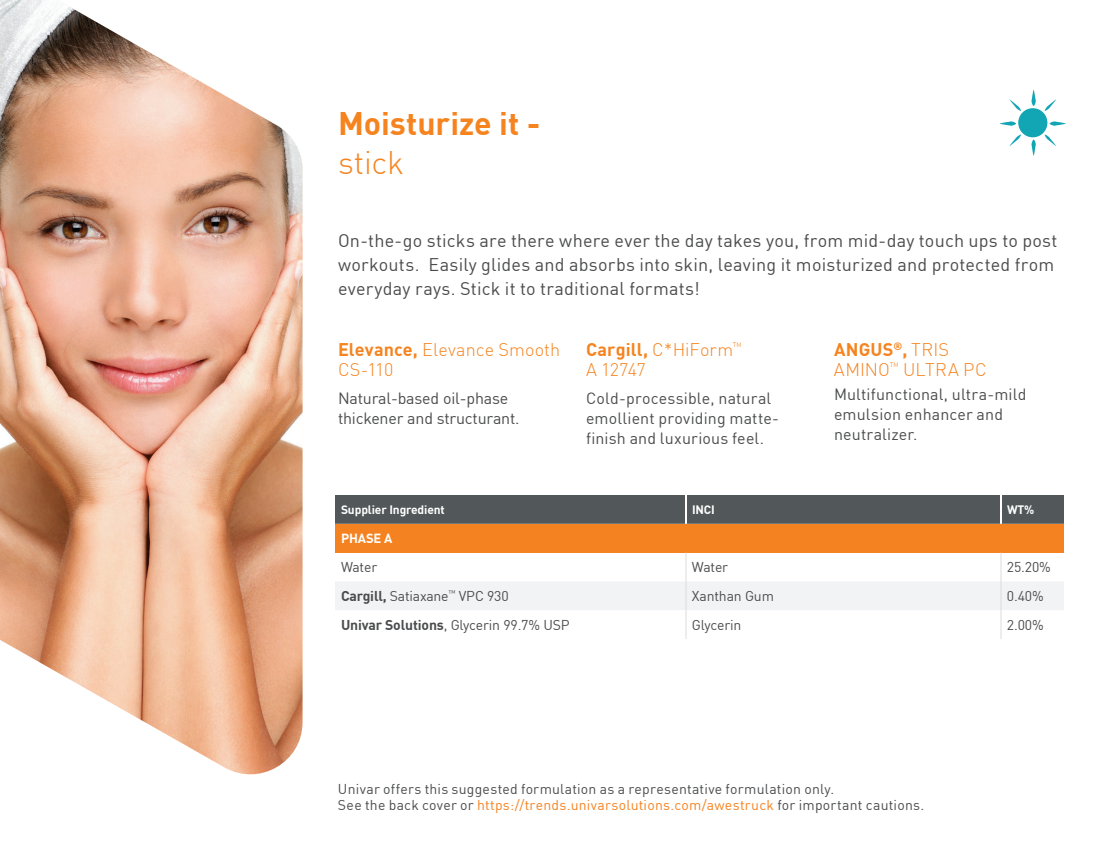
<style>
.page{position:relative;width:1116px;height:864px;background:#fff}
.page>*{position:absolute;margin:0;border:0;box-sizing:border-box;transform-origin:0 0}
.t1{font:700 32px "DIN Pro";letter-spacing:-.005em;color:#f58420}
.t2{font:300 32px "DIN Pro";letter-spacing:-.01em;color:#f58420}
.t3{font:18px/24px "DIN Pro";letter-spacing:.01em;color:#4b4c4d}
.t4{font:300 18px/20px "DIN Pro";letter-spacing:.005em;color:#f58420}
.t5{font:16px/20px "DIN Pro";letter-spacing:.01em;color:#4b4c4d}
.t6{font:16px/20px "DIN Pro";letter-spacing:-.01em;color:#4b4c4d}
.t7{font:14px/16px "DIN Pro";letter-spacing:.015em;color:#4b4c4d}
.t8{font:14px "DIN Pro";letter-spacing:-.01em;color:#4b4c4d}
.t9{font:700 13px "DIN Pro";letter-spacing:-.01em;color:#fff}
.t10{font:700 12px "DIN Pro";letter-spacing:-.01em;color:#fff}
.s1{font-weight:700}
.s2{color:#f58220}
</style>
<div class="page">
<img style="left:0;top:0;width:303px;height:775px">
<div style="left:335px;top:495px;width:729px;height:29px;background:#525759"></div>
<div style="left:335px;top:524px;width:729px;height:29px;background:#f58220"></div>
<hr style="left:685px;top:495px;width:2px;height:29px;background:#fff">
<hr style="left:1000px;top:495px;width:2px;height:29px;background:#fff">
<svg style="left:335px;top:553px;width:729px;height:86px"></svg>
<div style="left:1018px;top:108px;width:29px;height:29px;background:#12a5b4;border-radius:50%"></div>
<svg style="left:1032px;top:140px;width:4px;height:16px"></svg>
<svg style="left:1032px;top:90px;width:4px;height:16px"></svg>
<svg style="left:1045px;top:135px;width:11px;height:11px"></svg>
<svg style="left:1010px;top:100px;width:11px;height:11px"></svg>
<svg style="left:1050px;top:121px;width:16px;height:5px"></svg>
<svg style="left:1000px;top:121px;width:16px;height:5px"></svg>
<svg style="left:1045px;top:100px;width:11px;height:11px"></svg>
<svg style="left:1010px;top:135px;width:11px;height:11px"></svg>
<h1 class="t1" style="left:338px;top:99px;width:204px">Moisturize it -</h1>
<h1 class="t2" style="left:338px;top:138px;width:68px">stick</h1>
<p class="t3" style="left:338px;top:228px;width:721px">On-the-go sticks are there where ever the day takes you, from mid-day touch ups to post workouts. Easily glides and absorbs into skin, leaving it moisturized and protected from everyday rays. Stick it to traditional formats!</p>
<p class="t4" style="left:338px;top:338px;width:224px"><span class="s1">Elevance,</span> Elevance Smooth<br>CS-110</p>
<p class="t6" style="left:338px;top:387px;width:183px">Natural-based oil-phase thickener and structurant.</p>
<p class="t4" style="left:586px;top:338px;width:157px"><span class="s1">Cargill,</span> C*HiForm<sup>™<br></sup>A 12747</p>
<p class="t5" style="left:586px;top:387px;width:195px">Cold-processible, natural emollient providing matte&shy;finish and luxurious feel.</p>
<p class="t4" style="left:834px;top:338px;width:154px"><span class="s1">ANGUS</span><sup>®</sup><span class="s1">,</span> TRIS<br>AMINO<sup>™</sup> ULTRA PC</p>
<p class="t5" style="left:834px;top:383px;width:194px">Multifunctional, ultra-mild emulsion enhancer and neutralizer.</p>
<p class="t10" style="left:341px;top:500px;width:105px">Supplier Ingredient</p>
<p class="t10" style="left:692px;top:500px;width:24px">INCI</p>
<p class="t10" style="left:1007px;top:500px;width:29px">WT%</p>
<p class="t9" style="left:341px;top:528px;width:53px">PHASE A</p>
<p class="t7" style="left:341px;top:558px;width:38px">Water</p>
<p class="t7" style="left:692px;top:558px;width:38px">Water</p>
<p class="t7" style="left:1007px;top:558px;width:45px">25.20%</p>
<p class="t8" style="left:341px;top:585px;width:169px"><span class="s1">Cargill,</span> Satiaxane<sup>™</sup> VPC 930</p>
<p class="t8" style="left:692px;top:585px;width:84px">Xanthan Gum</p>
<p class="t7" style="left:1007px;top:587px;width:38px">0.40%</p>
<p class="t8" style="left:341px;top:614px;width:230px"><span class="s1">Univar Solutions</span>, Glycerin 99.7% USP</p>
<p class="t8" style="left:692px;top:614px;width:51px">Glycerin</p>
<p class="t7" style="left:1007px;top:616px;width:38px">2.00%</p>
<p class="t7" style="left:338px;top:780px;width:588px">Univar offers this suggested formulation as a representative formulation only.<br>See the back cover or <span class="s2">https://trends.univarsolutions.com/awestruck</span> for important cautions.</p>
</div>
